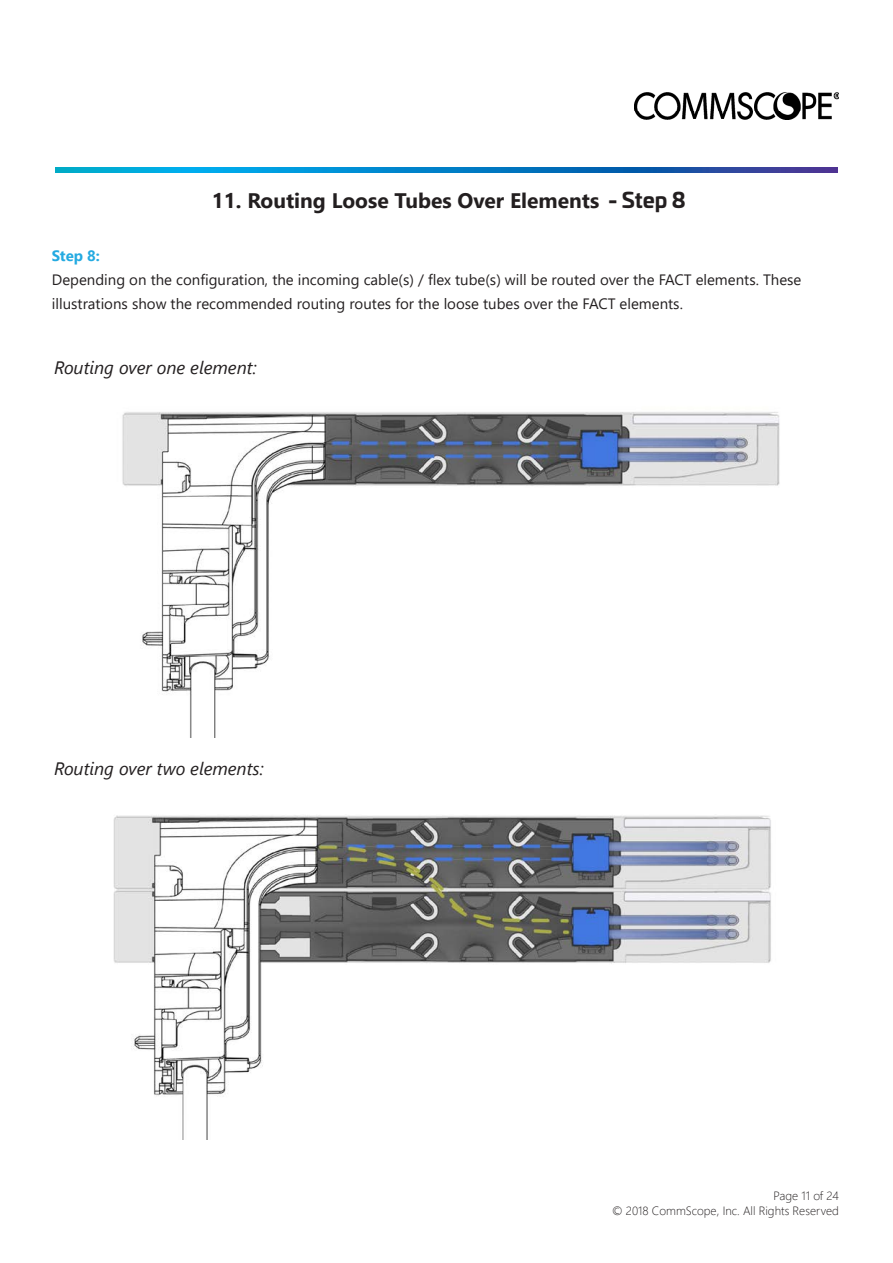
<style>
.page{position:relative;width:893px;height:1263px;background:#fff}
.page>*{position:absolute;margin:0;border:0;box-sizing:border-box;transform-origin:0 0}
.TOC_Title{font:700 21px "Segoe UI";color:#231f20}
.TOC_Title-2{font:italic 18px "Segoe UI";color:#231f20}
.TOC_Title-3{font:15px/24px "Segoe UI";color:#231f20}
.t1{font:300 12px/14.4px "Segoe UI";color:#231f20;text-align:right}
.s1{font-family:"Univia Pro"}
.s2{font-weight:700;color:#24aae1}
</style>
<div class="page">
<img style="left:55px;top:168px;width:783px;height:5px">
<img style="left:635px;top:93px;width:204px;height:27px">
<img style="left:122px;top:412px;width:658px;height:326px">
<img style="left:113px;top:815px;width:658px;height:325px">
<p class="TOC_Title" style="left:212px;top:180px;width:475px">11. Routing Loose Tubes Over Elements <span class="s1">- Step 8</span></p>
<p class="TOC_Title-3" style="left:52px;top:243px;width:751px"><span class="s2">Step 8:<br></span>Depending on the configuration, the incoming cable(s) / flex tube(s) will be routed over the FACT elements. These illustrations show the recommended routing routes for the loose tubes over the FACT elements.</p>
<p class="TOC_Title-2" style="left:54px;top:351px;width:204px">Routing over one element:</p>
<p class="TOC_Title-2" style="left:54px;top:752px;width:211px">Routing over two elements:</p>
<p class="t1" style="left:612px;top:1187px;width:228px">Page 11 of 24<br>© 2018 CommScope, Inc. All Rights Reserved</p>
</div>
